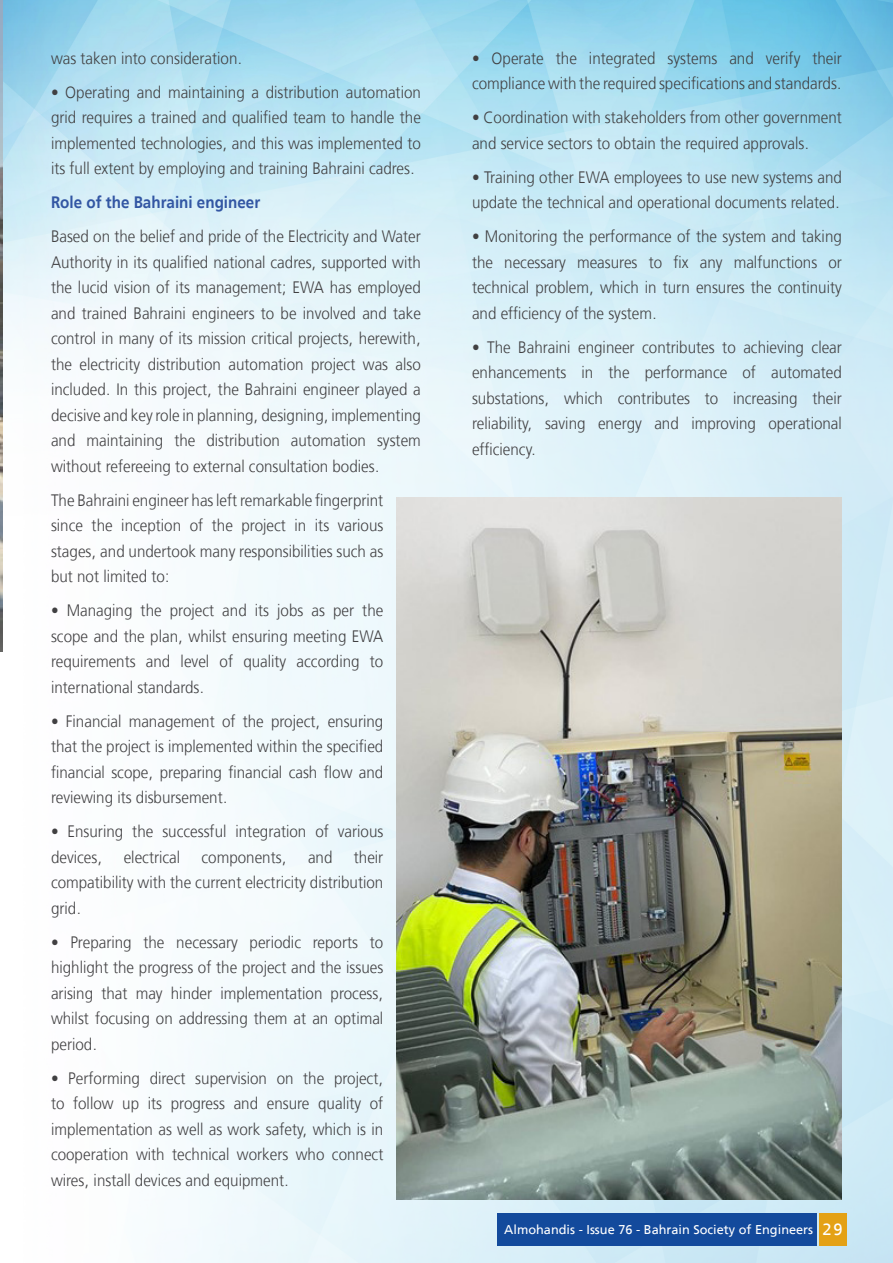
<style>
.page{position:relative;width:893px;height:1263px;background:#fff}
.page>*{position:absolute;margin:0;border:0;box-sizing:border-box;transform-origin:0 0}
.t1{font:300 16.5px/25.5px "Frutiger LT Arabic 45";color:#414042;text-align:justify;scale:.92 1}
.t2{font:700 16.5px "Frutiger LT Arabic 65";color:#3256a3;scale:.92 1}
.t3{font:12.75px "Frutiger LT Arabic 55 Roman";color:#fff}
.s1{font-size:16.5px}
</style>
<div class="page">
<img style="left:0;top:651px;width:893px;height:612px">
<img style="left:2px;top:0;width:891px;height:651px">
<img style="left:0;top:0;width:2px;height:651px">
<img style="left:396px;top:497px;width:446px;height:702px">
<div style="left:497px;top:1213px;width:320px;height:33px;background:#134a9c"></div>
<div style="left:819px;top:1213px;width:27px;height:33px;background:#e4a115"></div>
<p class="t1" style="left:51px;top:45px;width:209px">was taken into consideration.</p>
<p class="t1" style="left:51px;top:79px;width:404px">• Operating and maintaining a distribution automation grid requires a trained and qualified team to handle the implemented technologies, and this was implemented to its full extent by employing and training Bahraini cadres.</p>
<p class="t2" style="left:51px;top:189px;width:229px">Role of the Bahraini engineer</p>
<p class="t1" style="left:51px;top:224px;width:404px">Based on the belief and pride of the Electricity and Water Authority in its qualified national cadres, supported with the lucid vision of its management; EWA has employed and trained Bahraini engineers to be involved and take control in many of its mission critical projects, herewith, the electricity distribution automation project was also included. In this project, the Bahraini engineer played a decisive and key role in planning, designing, implementing and maintaining the distribution automation system without refereeing to external consultation bodies.</p>
<p class="t1" style="left:51px;top:487px;width:363px">The Bahraini engineer has left remarkable fingerprint since the inception of the project in its various stages, and undertook many responsibilities such as but not limited to:</p>
<p class="t1" style="left:51px;top:597px;width:363px">• Managing the project and its jobs as per the scope and the plan, whilst ensuring meeting EWA requirements and level of quality according to international standards.</p>
<p class="t1" style="left:51px;top:708px;width:363px">• Financial management of the project, ensuring that the project is implemented within the specified financial scope, preparing financial cash flow and reviewing its disbursement.</p>
<p class="t1" style="left:51px;top:818px;width:363px">• Ensuring the successful integration of various devices,</p>
<p class="t1" style="left:51px;top:844px;width:363px;text-indent:303px">their compatibility with the current electricity distribution grid.</p>
<p class="t1" style="left:51px;top:929px;width:363px">• Preparing the necessary periodic reports to highlight the progress of the project and the issues arising that may hinder implementation process, whilst focusing on addressing them at an optimal period.</p>
<p class="t1" style="left:51px;top:1065px;width:363px">• Performing direct supervision on the project, to follow up its progress and ensure quality of implementation as well as work safety, which is in cooperation with technical workers who connect wires, install devices and equipment.</p>
<p class="t1" style="left:124px;top:844px;width:63px">electrical</p>
<p class="t1" style="left:202px;top:844px;width:94px">components,</p>
<p class="t1" style="left:308px;top:844px;width:28px">and</p>
<p class="t1" style="left:472px;top:45px;width:404px">• Operate the integrated systems and verify their compliance with the required specifications and standards.</p>
<p class="t1" style="left:472px;top:104px;width:404px">• Coordination with stakeholders from other government and service sectors to obtain the required approvals.</p>
<p class="t1" style="left:472px;top:164px;width:404px">• Training other EWA employees to use new systems and update the technical and operational documents related.</p>
<p class="t1" style="left:472px;top:223px;width:404px">• Monitoring the performance of the system and taking the necessary measures to fix any malfunctions or technical problem, which in turn ensures the continuity and efficiency of the system.</p>
<p class="t1" style="left:472px;top:334px;width:404px">• The Bahraini engineer contributes to achieving clear enhancements in the performance of automated substations, which contributes to increasing their reliability, saving energy and improving operational efficiency.</p>
<p class="t3" style="left:504px;top:1220px;width:340px">Almohandis - Issue 76 - Bahrain Society of Engineers <span class="s1">29</span></p>
</div>
